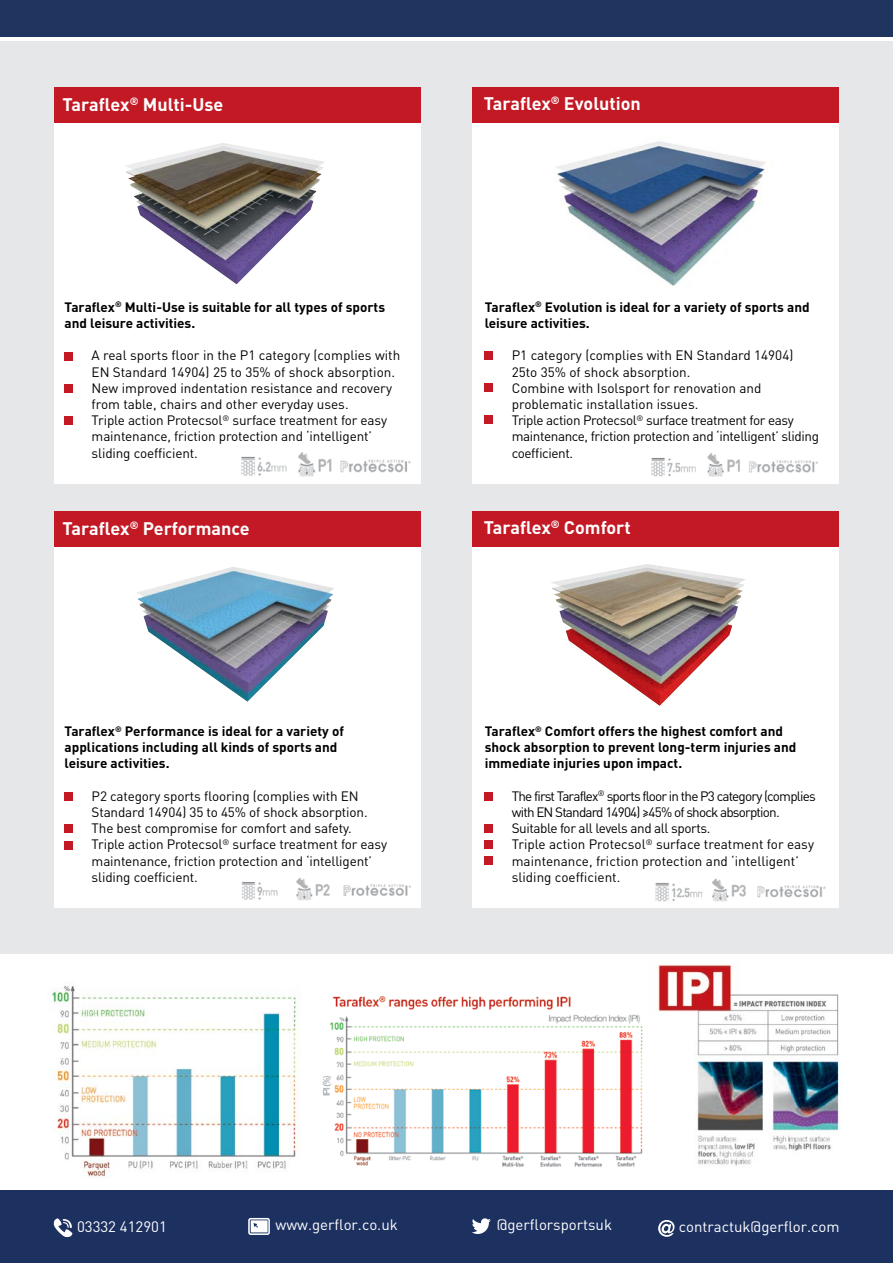
<style>
.page{position:relative;width:893px;height:1263px;background:#fff}
.page>*{position:absolute;margin:0;border:0;box-sizing:border-box;transform-origin:0 0}
.t1{font:700 18px "DIN Pro";color:#fff}
.t2{font:15px "DIN Pro";color:#fff}
.t3{font:13.5px/16.2px "DIN Pro";letter-spacing:-.01em;color:#000}
.t4{font:700 13.5px/16.2px "DIN Pro";color:#000}
.t5{font:13.5px/16.2px "DIN Pro";letter-spacing:-.03em;color:#000}
.t6{font:13.5px/16.2px "DIN Pro";letter-spacing:-.06em;color:#000}
</style>
<div class="page">
<div style="left:0;top:41px;width:893px;height:912px;background:#e6e7e8"></div>
<div style="left:0;top:0;width:893px;height:37px;background:#1f345e"></div>
<div style="left:0;top:1191px;width:893px;height:72px;background:#1d3161"></div>
<svg style="left:658px;top:1220px;width:16px;height:17px"></svg>
<svg style="left:248px;top:1218px;width:22px;height:17px"></svg>
<svg style="left:472px;top:1218px;width:19px;height:16px"></svg>
<svg style="left:54px;top:1218px;width:18px;height:19px"></svg>
<div style="left:54px;top:119px;width:367px;height:365px;background:#fff"></div>
<img style="left:126px;top:143px;width:198px;height:141px">
<div style="left:472px;top:119px;width:367px;height:365px;background:#fff"></div>
<img style="left:556px;top:141px;width:210px;height:145px">
<div style="left:65px;top:353px;width:8px;height:8px;background:#c21924"></div>
<div style="left:65px;top:384px;width:8px;height:8px;background:#c21924"></div>
<div style="left:65px;top:416px;width:8px;height:8px;background:#c21924"></div>
<img style="left:241px;top:453px;width:170px;height:24px">
<div style="left:485px;top:352px;width:8px;height:8px;background:#c21924"></div>
<div style="left:485px;top:383px;width:8px;height:8px;background:#c21924"></div>
<div style="left:485px;top:415px;width:8px;height:8px;background:#c21924"></div>
<img style="left:651px;top:453px;width:167px;height:24px">
<div style="left:54px;top:87px;width:367px;height:35px;background:#c21924"></div>
<div style="left:472px;top:87px;width:367px;height:35px;background:#c21924"></div>
<div style="left:54px;top:543px;width:367px;height:365px;background:#fff"></div>
<img style="left:137px;top:567px;width:197px;height:135px">
<div style="left:472px;top:543px;width:367px;height:365px;background:#fff"></div>
<img style="left:551px;top:564px;width:195px;height:142px">
<div style="left:65px;top:793px;width:8px;height:8px;background:#c21924"></div>
<div style="left:65px;top:824px;width:8px;height:8px;background:#c21924"></div>
<div style="left:65px;top:841px;width:8px;height:8px;background:#c21924"></div>
<div style="left:485px;top:793px;width:8px;height:8px;background:#c21924"></div>
<div style="left:485px;top:840px;width:8px;height:8px;background:#c21924"></div>
<div style="left:485px;top:856px;width:8px;height:8px;background:#c21924"></div>
<div style="left:54px;top:511px;width:367px;height:36px;background:#c21924"></div>
<div style="left:472px;top:511px;width:367px;height:36px;background:#c21924"></div>
<img style="left:241px;top:877px;width:170px;height:24px">
<img style="left:655px;top:878px;width:171px;height:24px">
<img style="left:52px;top:986px;width:248px;height:192px">
<img style="left:322px;top:996px;width:321px;height:171px">
<img style="left:656px;top:964px;width:184px;height:202px">
<div style="left:485px;top:824px;width:8px;height:8px;background:#c21924"></div>
<h1 class="t1" style="left:63px;top:92px;width:162px">Taraflex<sup>®</sup> Multi-Use</h1>
<h1 class="t1" style="left:484px;top:91px;width:159px">Taraflex<sup>®</sup> Evolution</h1>
<p class="t4" style="left:65px;top:298px;width:322px">Taraflex<sup>®</sup> Multi-Use is suitable for all types of sports and leisure activities.</p>
<p class="t3" style="left:92px;top:347px;width:310px;text-indent:-27px">• A real sports floor in the P1 category (complies with<br>EN Standard 14904) 25 to 35% of shock absorption.</p>
<p class="t3" style="left:92px;top:379px;width:302px;text-indent:-27px">• New improved indentation resistance and recovery from table, chairs and other everyday uses.</p>
<p class="t3" style="left:92px;top:412px;width:297px;text-indent:-27px">• Triple action Protecsol<sup>®</sup> surface treatment for easy maintenance, friction protection and ‘intelligent’ sliding coefficient.</p>
<p class="t4" style="left:485px;top:298px;width:326px">Taraflex<sup>®</sup> Evolution is ideal for a variety of sports and leisure activities.</p>
<p class="t3" style="left:512px;top:347px;width:283px;text-indent:-27px">• P1 category (complies with EN Standard 14904)<br>25to 35% of shock absorption.</p>
<p class="t3" style="left:512px;top:379px;width:251px;text-indent:-27px">• Combine with Isolsport for renovation and problematic installation issues.</p>
<p class="t5" style="left:512px;top:412px;width:309px;text-indent:-27px">• Triple action Protecsol<sup>®</sup> surface treatment for easy maintenance, friction protection and ‘intelligent’ sliding coefficient.</p>
<h1 class="t1" style="left:63px;top:517px;width:189px">Taraflex<sup>®</sup> Performance</h1>
<h1 class="t1" style="left:484px;top:515px;width:149px">Taraflex<sup>®</sup> Comfort</h1>
<p class="t4" style="left:65px;top:722px;width:281px">Taraflex<sup>®</sup> Performance is ideal for a variety of applications including all kinds of sports and leisure activities.</p>
<p class="t3" style="left:92px;top:787px;width:278px;text-indent:-27px">• P2 category sports flooring (complies with EN<br>Standard 14904) 35 to 45% of shock absorption.</p>
<p class="t3" style="left:65px;top:820px;width:289px">• The best compromise for comfort and safety.</p>
<p class="t3" style="left:92px;top:836px;width:297px;text-indent:-27px">• Triple action Protecsol<sup>®</sup> surface treatment for easy maintenance, friction protection and ‘intelligent’ sliding coefficient.</p>
<p class="t4" style="left:485px;top:722px;width:313px">Taraflex<sup>®</sup> Comfort offers the highest comfort and shock absorption to prevent long-term injuries and immediate injuries upon impact.</p>
<p class="t6" style="left:512px;top:787px;width:305px;text-indent:-27px">• The first Taraflex<sup>®</sup> sports floor in the P3 category (complies with EN Standard 14904) ≥45% of shock absorption.</p>
<p class="t5" style="left:485px;top:820px;width:227px">• Suitable for all levels and all sports.</p>
<p class="t3" style="left:512px;top:836px;width:304px;text-indent:-27px">• Triple action Protecsol<sup>®</sup> surface treatment for easy maintenance, friction protection and ‘intelligent’ sliding coefficient.</p>
<p class="t2" style="left:77px;top:1217px;width:91px">03332 412901</p>
<p class="t2" style="left:275px;top:1214px;width:124px">www.gerflor.co.uk</p>
<p class="t2" style="left:497px;top:1214px;width:117px">@gerflorsportsuk</p>
<p class="t2" style="left:679px;top:1216px;width:162px">contractuk@gerflor.com</p>
</div>
